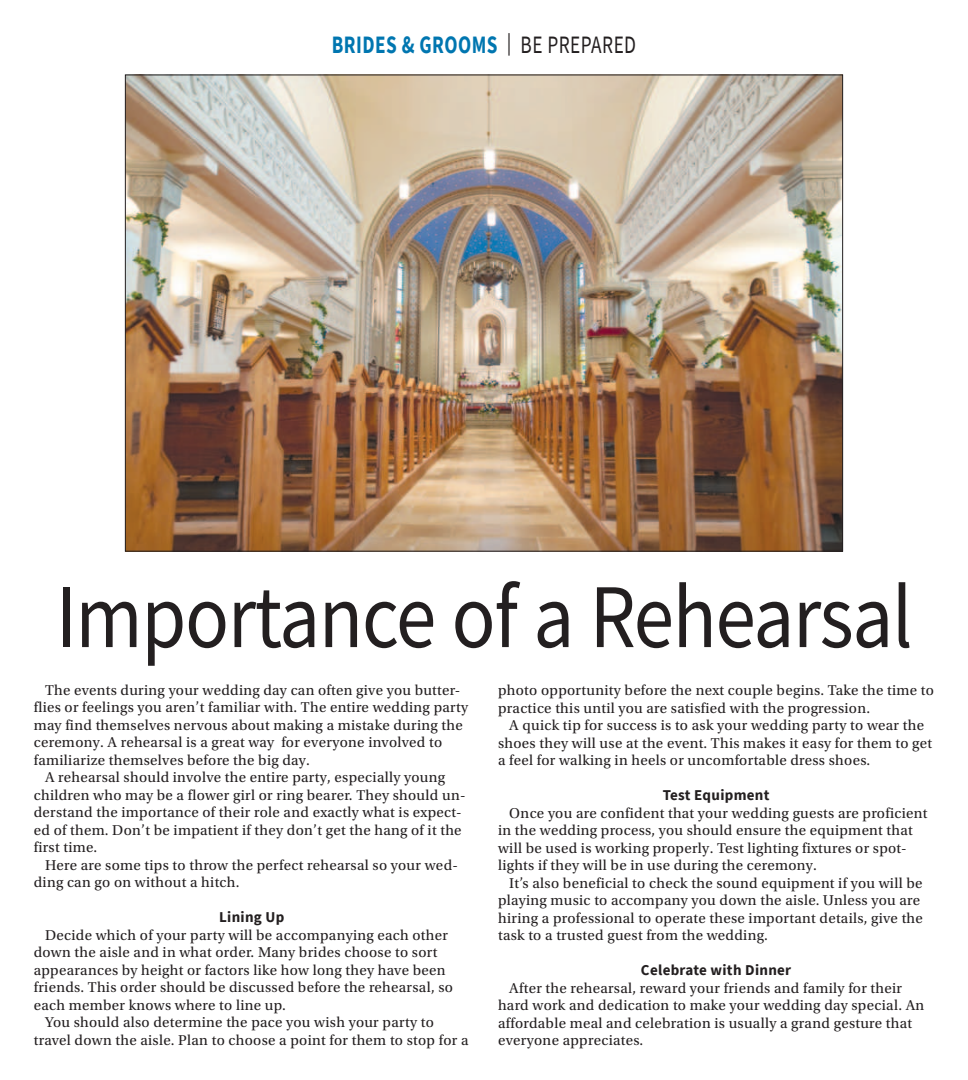
<style>
.page{position:relative;width:968px;height:1080px;background:#fff}
.page>*{position:absolute;margin:0;border:0;box-sizing:border-box;transform-origin:0 0}
.t1{font:91.12px "Source Sans Pro";letter-spacing:-.015em;color:#231f20;scale:.89 1}
.t2{font:700 25px "Source Sans Pro";letter-spacing:.025em;color:#0076b0;scale:.77 1}
.t3{font:15px/17.5px "Utopia Std";letter-spacing:.02em;color:#231f20}
.t4{font:700 15px "Source Sans Pro";letter-spacing:.02em;color:#231f20}
.s1{font-weight:400;font-size:22.5px;color:#231f20}
.s2{font-weight:400;color:#231f20}
</style>
<div class="page">
<img style="left:127px;top:77px;width:714px;height:473px">
<h2 class="t2" style="left:332px;top:34px;width:397px">BRIDES &amp; GROOMS <span class="s1">|</span> <span class="s2">BE PREPARED</span></h2>
<h1 class="t1" style="left:55px;top:579px;width:964px">Importance of a Rehearsal</h1>
<p class="t3" style="left:45px;top:682px;width:417px">The events during your wedding day can often give you butter-</p>
<p class="t3" style="left:34px;top:700px;width:436px">flies or feelings you aren’t familiar with. The entire wedding party</p>
<p class="t3" style="left:34px;top:717px;width:430px">may find themselves nervous about making a mistake during the</p>
<p class="t3" style="left:34px;top:735px;width:410px">ceremony. A rehearsal is a great way for everyone involved to</p>
<p class="t3" style="left:34px;top:752px;width:278px">familiarize themselves before the big day.</p>
<p class="t3" style="left:45px;top:770px;width:401px">A rehearsal should involve the entire party, especially young</p>
<p class="t3" style="left:34px;top:788px;width:433px">children who may be a flower girl or ring bearer. They should un-</p>
<p class="t3" style="left:34px;top:805px;width:429px">derstand the importance of their role and exactly what is expect-</p>
<p class="t3" style="left:34px;top:823px;width:429px">ed of them. Don’t be impatient if they don’t get the hang of it the</p>
<p class="t3" style="left:34px;top:840px;width:65px">first time.</p>
<p class="t3" style="left:45px;top:858px;width:414px">Here are some tips to throw the perfect rehearsal so your wed-</p>
<p class="t3" style="left:34px;top:875px;width:207px">ding can go on without a hitch.</p>
<p class="t4" style="left:219px;top:912px;width:67px">Lining Up</p>
<p class="t3" style="left:34px;top:928px;width:421px;text-indent:11px">Decide which of your party will be accompanying each other down the aisle and in what order. Many brides choose to sort appearances by height or factors like how long they have been friends. This order should be discussed before the rehearsal, so each member knows where to line up.</p>
<p class="t3" style="left:34px;top:1015px;width:436px;text-indent:11px">You should also determine the pace you wish your party to travel down the aisle. Plan to choose a point for them to stop for a</p>
<p class="t3" style="left:498px;top:683px;width:437px">photo opportunity before the next couple begins. Take the time to practice this until you are satisfied with the progression.</p>
<p class="t3" style="left:498px;top:718px;width:435px;text-indent:11px">A quick tip for success is to ask your wedding party to wear the shoes they will use at the event. This makes it easy for them to get a feel for walking in heels or uncomfortable dress shoes.</p>
<p class="t4" style="left:662px;top:789px;width:108px">Test Equipment</p>
<p class="t3" style="left:498px;top:805px;width:431px;text-indent:11px">Once you are confident that your wedding guests are proficient in the wedding process, you should ensure the equipment that will be used is working properly. Test lighting fixtures or spot&shy;lights if they will be in use during the ceremony.</p>
<p class="t3" style="left:498px;top:875px;width:426px;text-indent:11px">It’s also beneficial to check the sound equipment if you will be playing music to accompany you down the aisle. Unless you are hiring a professional to operate these important details, give the task to a trusted guest from the wedding.</p>
<p class="t4" style="left:641px;top:964px;width:152px">Celebrate with Dinner</p>
<p class="t3" style="left:498px;top:980px;width:428px;text-indent:11px">After the rehearsal, reward your friends and family for their hard work and dedication to make your wedding day special. An affordable meal and celebration is usually a grand gesture that everyone appreciates.</p>
</div>
